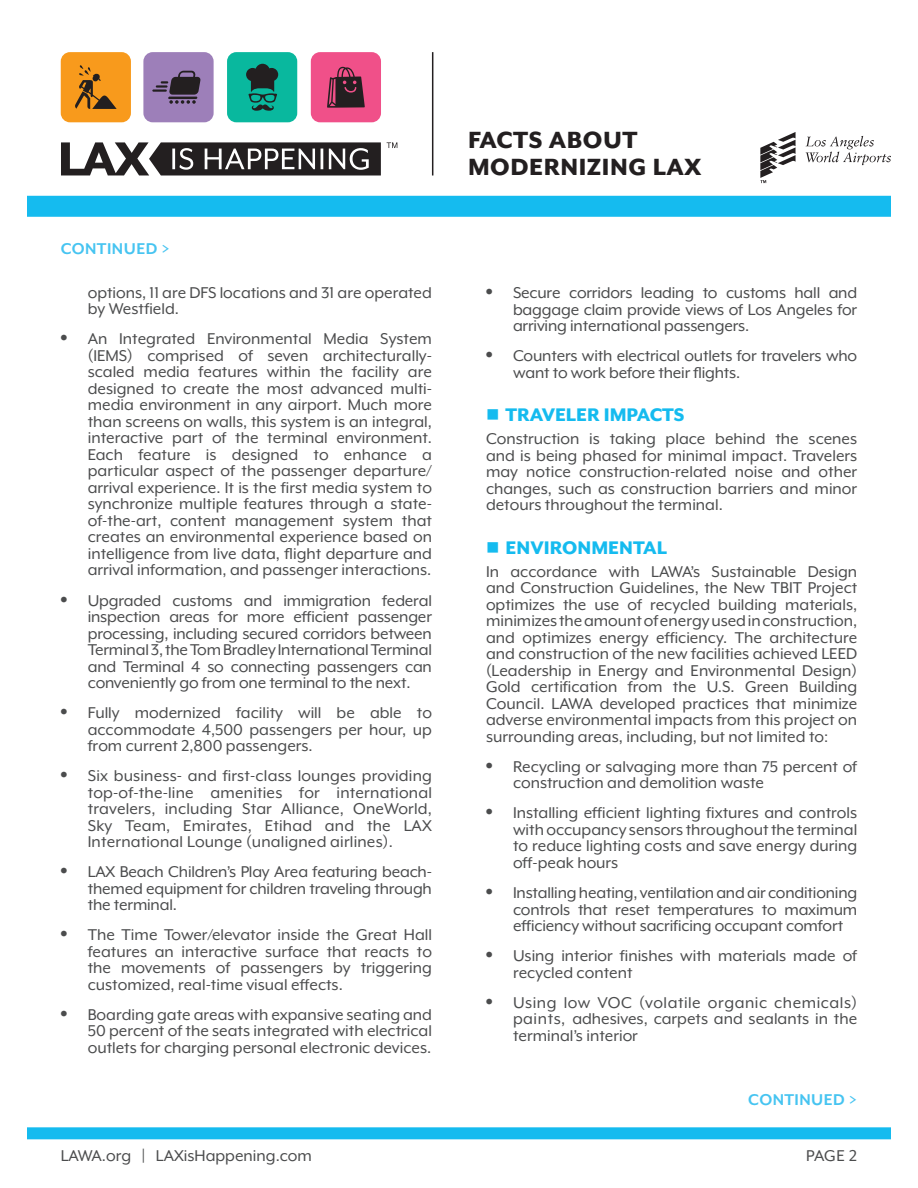
<style>
.page{position:relative;width:918px;height:1188px;background:#fff}
.page>*{position:absolute;margin:0;border:0;box-sizing:border-box;transform-origin:0 0}
.t1{font:800 27px/27px "Mr Eaves XL Mod OT";letter-spacing:.02em;color:#231f20}
.t2{font:800 21px "Mr Eaves XL Mod OT";color:#15bbef}
.t3{font:18px/16.5px "Mr Eaves XL Mod OT";color:#4b4c4d;text-align:justify}
.t4{font:700 18px "Mr Eaves XL Mod OT";letter-spacing:.025em;color:#46c4f1}
.s1{font-family:"Helvetica LT Std"}
</style>
<div class="page">
<div style="left:27px;top:1127px;width:864px;height:12px;background:#15bbef"></div>
<hr style="left:432px;top:52px;width:1px;height:123px;background:#231f20">
<svg style="left:760px;top:132px;width:36px;height:51px"></svg>
<svg style="left:806px;top:136px;width:85px;height:29px"></svg>
<div style="left:27px;top:196px;width:864px;height:21px;background:#15bbef"></div>
<div style="left:61px;top:52px;width:70px;height:70px;background:#f89a1c;border-radius:9px"></div>
<svg style="left:75px;top:65px;width:42px;height:44px"></svg>
<div style="left:143px;top:52px;width:71px;height:70px;background:#9d7fb9;border-radius:9px"></div>
<hr style="left:152px;top:89px;width:15px;height:3px;background:#231f20">
<svg style="left:156px;top:71px;width:45px;height:33px"></svg>
<div style="left:227px;top:52px;width:70px;height:70px;background:#09b89e;border-radius:9px"></div>
<svg style="left:246px;top:64px;width:32px;height:47px"></svg>
<div style="left:311px;top:52px;width:70px;height:70px;background:#f05089;border-radius:9px"></div>
<svg style="left:327px;top:67px;width:38px;height:41px"></svg>
<svg style="left:61px;top:142px;width:320px;height:34px"></svg>
<svg style="left:387px;top:142px;width:10px;height:6px"></svg>
<p class="t4" style="left:61px;top:240px;width:110px">CONTINUED &gt;</p>
<p class="t3" style="left:88px;top:284px;width:346px">options, 11 are DFS locations and 31 are operated by Westfield.</p>
<p class="t3" style="left:88px;top:331px;width:346px;text-indent:-27px"><span class="s1">•</span> An Integrated Environmental Media System (IEMS) comprised of seven architecturally&shy;scaled media features within the facility are designed to create the most advanced multi&shy;media environment in any airport. Much more than screens on walls, this system is an integral, interactive part of the terminal environment.<br>Each feature is designed to enhance a particular aspect of the passenger departure/ arrival experience. It is the first media system to synchronize multiple features through a state&shy;of-the-art, content management system that creates an environmental experience based on intelligence from live data, flight departure and arrival information, and passenger interactions.</p>
<p class="t3" style="left:88px;top:592px;width:346px;text-indent:-27px"><span class="s1">•</span> Upgraded customs and immigration federal inspection areas for more efficient passenger processing, including secured corridors between Terminal 3, the Tom Bradley International Terminal and Terminal 4 so connecting passengers can conveniently go from one terminal to the next.</p>
<p class="t3" style="left:88px;top:704px;width:346px;text-indent:-27px"><span class="s1">•</span> Fully modernized facility will be able to accommodate 4,500 passengers per hour, up from current 2,800 passengers.</p>
<p class="t3" style="left:88px;top:767px;width:346px;text-indent:-27px"><span class="s1">•</span> Six business- and first-class lounges providing top-of-the-line amenities for international travelers, including Star Alliance, OneWorld, Sky Team, Emirates, Etihad and the LAX International Lounge (unaligned airlines).</p>
<p class="t3" style="left:88px;top:863px;width:346px;text-indent:-27px"><span class="s1">•</span> LAX Beach Children’s Play Area featuring beach&shy;themed equipment for children traveling through the terminal.</p>
<p class="t3" style="left:88px;top:926px;width:346px;text-indent:-27px"><span class="s1">•</span> The Time Tower/elevator inside the Great Hall features an interactive surface that reacts to the movements of passengers by triggering customized, real-time visual effects.</p>
<p class="t3" style="left:88px;top:1006px;width:346px;text-indent:-27px"><span class="s1">•</span> Boarding gate areas with expansive seating and 50 percent of the seats integrated with electrical outlets for charging personal electronic devices.</p>
<p class="t3" style="left:61px;top:1147px;width:253px">LAWA.org | LAXisHappening.com</p>
<h1 class="t1" style="left:468px;top:127px;width:235px">FACTS ABOUT<br>MODERNIZING LAX</h1>
<p class="t3" style="left:513px;top:284px;width:346px;text-indent:-27px"><span class="s1">•</span> Secure corridors leading to customs hall and baggage claim provide views of Los Angeles for arriving international passengers.</p>
<p class="t3" style="left:513px;top:348px;width:346px;text-indent:-27px"><span class="s1">•</span> Counters with electrical outlets for travelers who want to work before their flights.</p>
<p class="t2" style="left:486px;top:404px;width:200px">■ TRAVELER IMPACTS</p>
<p class="t3" style="left:486px;top:430px;width:373px">Construction is taking place behind the scenes and is being phased for minimal impact. Travelers may notice construction-related noise and other changes, such as construction barriers and minor detours throughout the terminal.</p>
<p class="t2" style="left:486px;top:537px;width:182px">■ ENVIRONMENTAL</p>
<p class="t3" style="left:486px;top:563px;width:373px">In accordance with LAWA’s Sustainable Design and Construction Guidelines, the New TBIT Project optimizes the use of recycled building materials, minimizes the amount of energy used in construction, and optimizes energy efficiency. The architecture and construction of the new facilities achieved LEED (Leadership in Energy and Environmental Design)<br>Gold certification from the U.S. Green Building Council. LAWA developed practices that minimize adverse environmental impacts from this project on surrounding areas, including, but not limited to:</p>
<p class="t3" style="left:513px;top:758px;width:346px;text-indent:-27px"><span class="s1">•</span> Recycling or salvaging more than 75 percent of construction and demolition waste</p>
<p class="t3" style="left:513px;top:805px;width:346px;text-indent:-27px"><span class="s1">•</span> Installing efficient lighting fixtures and controls with occupancy sensors throughout the terminal to reduce lighting costs and save energy during off-peak hours</p>
<p class="t3" style="left:513px;top:884px;width:346px;text-indent:-27px"><span class="s1">•</span> Installing heating, ventilation and air conditioning controls that reset temperatures to maximum efficiency without sacrificing occupant comfort</p>
<p class="t3" style="left:513px;top:947px;width:346px;text-indent:-27px"><span class="s1">•</span> Using interior finishes with materials made of recycled content</p>
<p class="t3" style="left:513px;top:994px;width:346px;text-indent:-27px"><span class="s1">•</span> Using low VOC (volatile organic chemicals) paints, adhesives, carpets and sealants in the terminal’s interior</p>
<p class="t4" style="left:748px;top:1090px;width:110px">CONTINUED &gt;</p>
<p class="t3" style="left:806px;top:1147px;width:53px">PAGE 2</p>
</div>
